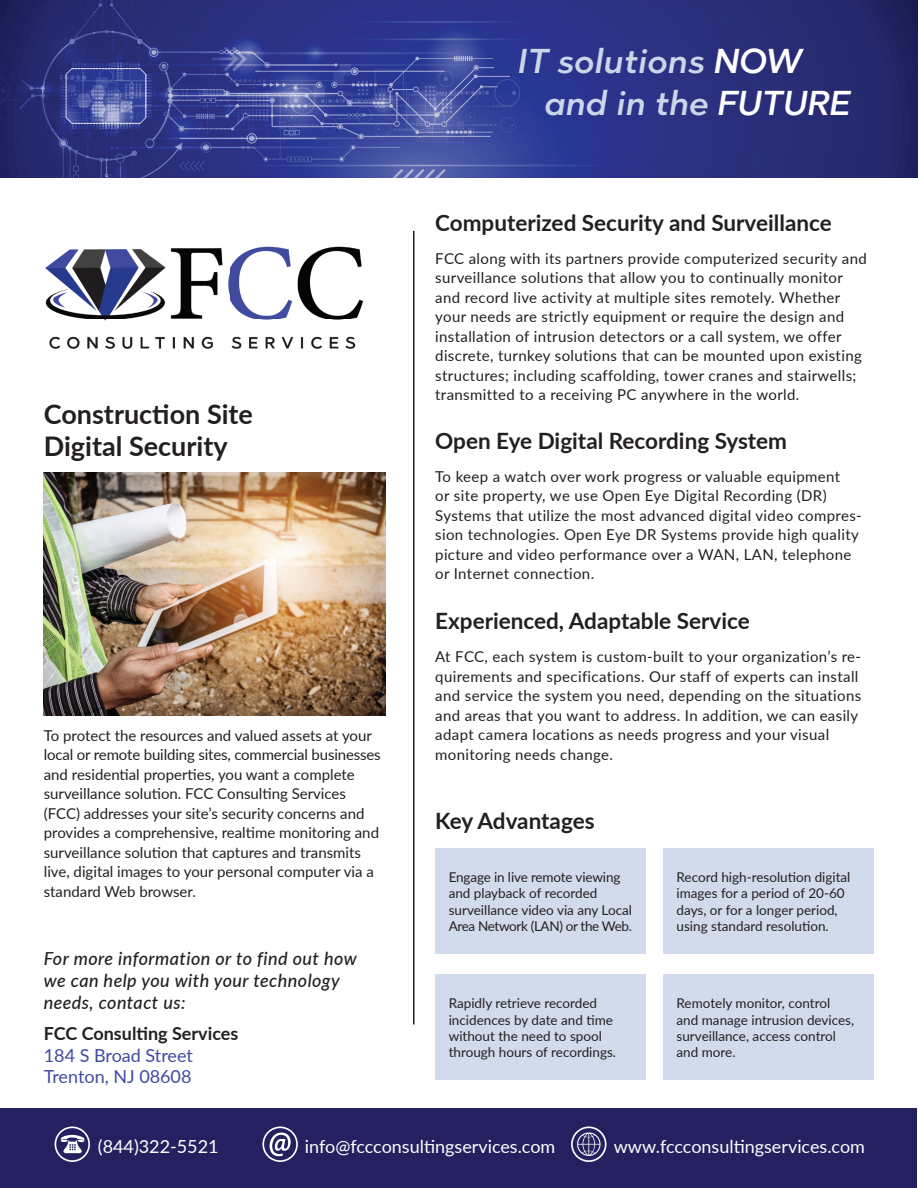
<style>
.page{position:relative;width:918px;height:1188px;background:#fff}
.page>*{position:absolute;margin:0;border:0;box-sizing:border-box;transform-origin:0 0}
.t1{font:italic 500 34.5px/41.4px "Abrade";color:#ccd6e9}
.t2{font:700 27px/32.4px "Lato";color:#231f20}
.t3{font:700 22.5px "Lato";color:#231f20}
.t4{font:italic 500 18px/21.6px "Lato";letter-spacing:.025em;color:#231f20}
.t5{font:18px "Lato";color:#fff}
.t6{font:18px/21.6px "Lato";color:#414a9f}
.t7{font:700 18px "Lato";color:#231f20}
.t8{font:15px/19.5px "Lato";letter-spacing:.025em;color:#231f20}
.t9{font:15px/19.5px "Lato";color:#231f20}
.t10{font:13.5px/16.2px "Lato";color:#231f20}
.s1{color:#fff}
</style>
<div class="page">
<div style="left:1px;top:1108px;width:916px;height:79px;background:#252161"></div>
<svg style="left:55px;top:1126px;width:35px;height:36px"></svg>
<svg style="left:571px;top:1126px;width:36px;height:36px"></svg>
<svg style="left:262px;top:1126px;width:36px;height:36px"></svg>
<hr style="left:413px;top:231px;width:2px;height:793px;background:#231f20">
<div style="left:435px;top:848px;width:211px;height:106px;background:#d1dbeb"></div>
<div style="left:435px;top:975px;width:211px;height:105px;background:#d1dbeb"></div>
<div style="left:663px;top:848px;width:211px;height:106px;background:#d1dbeb"></div>
<div style="left:663px;top:975px;width:211px;height:105px;background:#d1dbeb"></div>
<img style="left:44px;top:473px;width:341px;height:243px">
<img style="left:0;top:0;width:918px;height:178px">
<img style="left:45px;top:246px;width:319px;height:103px">
<h2 class="t2" style="left:44px;top:396px;width:211px">Construction Site<br>Digital Security</h2>
<p class="t9" style="left:44px;top:725px;width:338px">To protect the resources and valued assets at your local or remote building sites, commercial businesses and residential properties, you want a complete surveillance solution. FCC Consulting Services (FCC) addresses your site’s security concerns and provides a comprehensive, realtime monitoring and surveillance solution that captures and transmits live, digital images to your personal computer via a standard Web browser.</p>
<p class="t4" style="left:44px;top:947px;width:314px">For more information or to find out how we can help you with your technology needs, contact us:</p>
<p class="t7" style="left:44px;top:1020px;width:196px">FCC Consulting Services</p>
<p class="t6" style="left:44px;top:1043px;width:151px">184 S Broad Street<br>Trenton, NJ 08608</p>
<h1 class="t1" style="left:544px;top:40px;width:308px;text-indent:-27px">IT solutions <span class="s1">NOW </span>and in the <span class="s1">FUTURE</span></h1>
<h3 class="t3" style="left:435px;top:206px;width:398px">Computerized Security and Surveillance</h3>
<p class="t8" style="left:435px;top:248px;width:433px">FCC along with its partners provide computerized security and surveillance solutions that allow you to continually monitor and record live activity at multiple sites remotely. Whether your needs are strictly equipment or require the design and installation of intrusion detectors or a call system, we offer discrete, turnkey solutions that can be mounted upon existing structures; including scaffolding, tower cranes and stairwells; transmitted to a receiving PC anywhere in the world.</p>
<h3 class="t3" style="left:435px;top:424px;width:353px">Open Eye Digital Recording System</h3>
<p class="t8" style="left:435px;top:466px;width:428px">To keep a watch over work progress or valuable equipment<br>or site property, we use Open Eye Digital Recording (DR)<br>Systems that utilize the most advanced digital video compres&shy;sion technologies. Open Eye DR Systems provide high quality picture and video performance over a WAN, LAN, telephone or Internet connection.</p>
<h3 class="t3" style="left:435px;top:605px;width:316px">Experienced, Adaptable Service</h3>
<p class="t8" style="left:435px;top:646px;width:428px">At FCC, each system is custom-built to your organization’s re&shy;quirements and specifications. Our staff of experts can install and service the system you need, depending on the situations and areas that you want to address. In addition, we can easily adapt camera locations as needs progress and your visual monitoring needs change.</p>
<h3 class="t3" style="left:435px;top:804px;width:161px">Key Advantages</h3>
<p class="t10" style="left:449px;top:869px;width:185px">Engage in live remote viewing and playback of recorded surveillance video via any Local<br>Area Network (LAN) or the Web.</p>
<p class="t10" style="left:449px;top:995px;width:169px">Rapidly retrieve recorded incidences by date and time without the need to spool through hours of recordings.</p>
<p class="t10" style="left:677px;top:869px;width:175px">Record high-resolution digital images for a period of 20-60 days, or for a longer period, using standard resolution.</p>
<p class="t10" style="left:677px;top:995px;width:179px">Remotely monitor, control and manage intrusion devices, surveillance, access control and more.</p>
<p class="t5" style="left:98px;top:1133px;width:122px">(844)322-5521</p>
<p class="t5" style="left:305px;top:1133px;width:252px">info@fccconsultingservices.com</p>
<p class="t5" style="left:614px;top:1133px;width:253px">www.fccconsultingservices.com</p>
</div>
